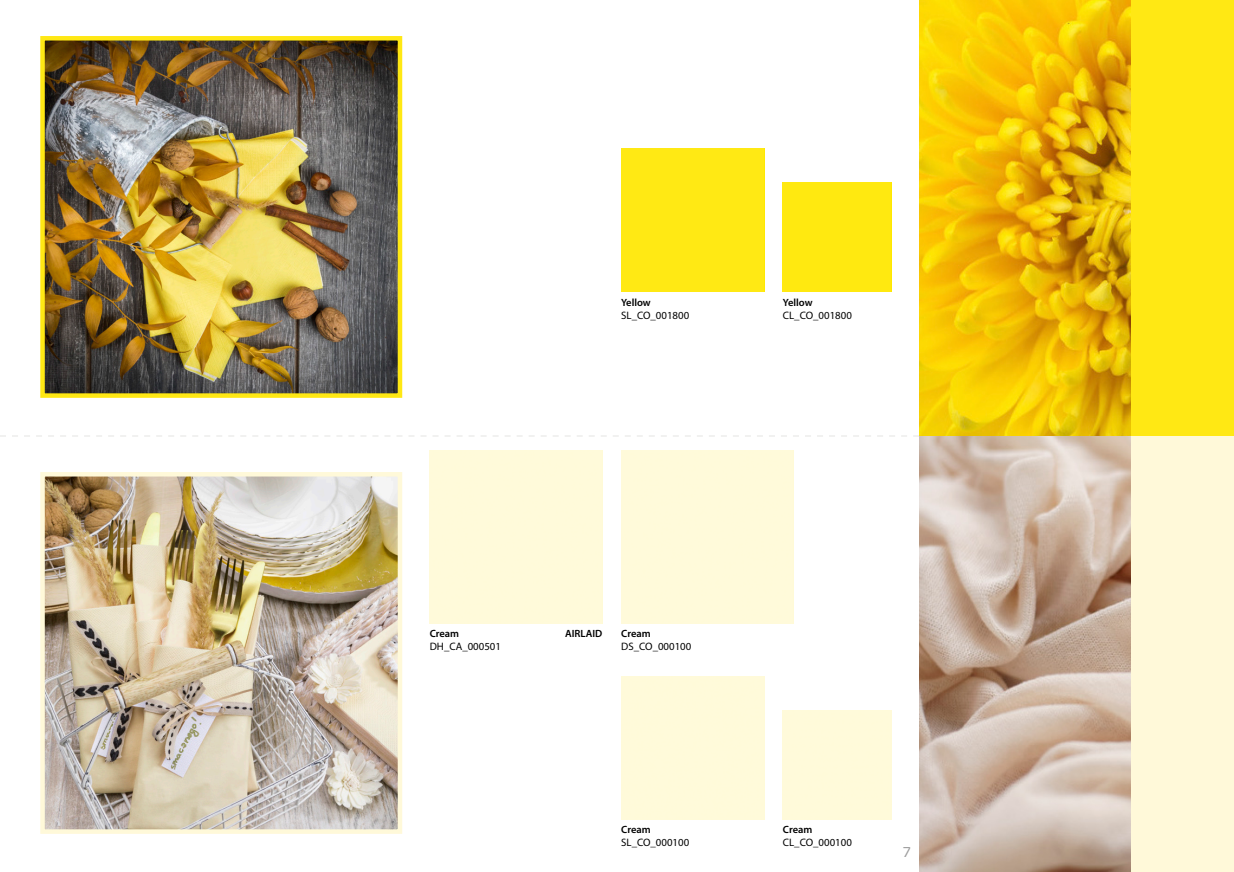
<style>
.page{position:relative;width:1234px;height:872px;background:#fff}
.page>*{position:absolute;margin:0;border:0;box-sizing:border-box;transform-origin:0 0}
.t1{font:13.5px "Verdana";color:#9c9c9c}
.t2{font:10.8px "Myriad Pro";color:#000}
.t3{font:600 10.5px "Myriad Pro";color:#000}
</style>
<div class="page">
<svg style="left:0;top:435px;width:918px;height:2px"></svg>
<img style="left:45px;top:41px;width:352px;height:352px">
<div style="left:40px;top:36px;width:362px;height:362px;border:4px solid #ffe814"></div>
<div style="left:621px;top:149px;width:142px;height:143px;background:#ffe914"></div>
<img style="left:918px;top:0;width:213px;height:436px">
<div style="left:1131px;top:0;width:102px;height:436px;background:#ffe814"></div>
<img style="left:45px;top:477px;width:352px;height:352px">
<div style="left:40px;top:472px;width:362px;height:362px;border:4px solid #fff9d9"></div>
<svg style="left:918px;top:436px;width:213px;height:436px"></svg>
<div style="left:1131px;top:436px;width:102px;height:436px;background:#fff9d9"></div>
<div style="left:782px;top:183px;width:109px;height:109px;background:#ffe910"></div>
<p class="t3" style="left:621px;top:295px;width:31px">Yellow</p>
<p class="t2" style="left:621px;top:308px;width:69px">SL_CO_001800</p>
<p class="t3" style="left:782px;top:295px;width:31px">Yellow</p>
<p class="t2" style="left:782px;top:308px;width:70px">CL_CO_001800</p>
<p class="t3" style="left:429px;top:627px;width:31px">Cream</p>
<p class="t3" style="left:565px;top:627px;width:39px">AIRLAID</p>
<p class="t2" style="left:429px;top:640px;width:73px">DH_CA_000501</p>
<p class="t3" style="left:621px;top:627px;width:31px">Cream</p>
<p class="t2" style="left:621px;top:640px;width:72px">DS_CO_000100</p>
<p class="t3" style="left:621px;top:823px;width:31px">Cream</p>
<p class="t2" style="left:621px;top:835px;width:69px">SL_CO_000100</p>
<p class="t3" style="left:782px;top:823px;width:31px">Cream</p>
<p class="t2" style="left:782px;top:835px;width:70px">CL_CO_000100</p>
<p class="t1" style="left:902px;top:843px;width:10px">7</p>
</div>
